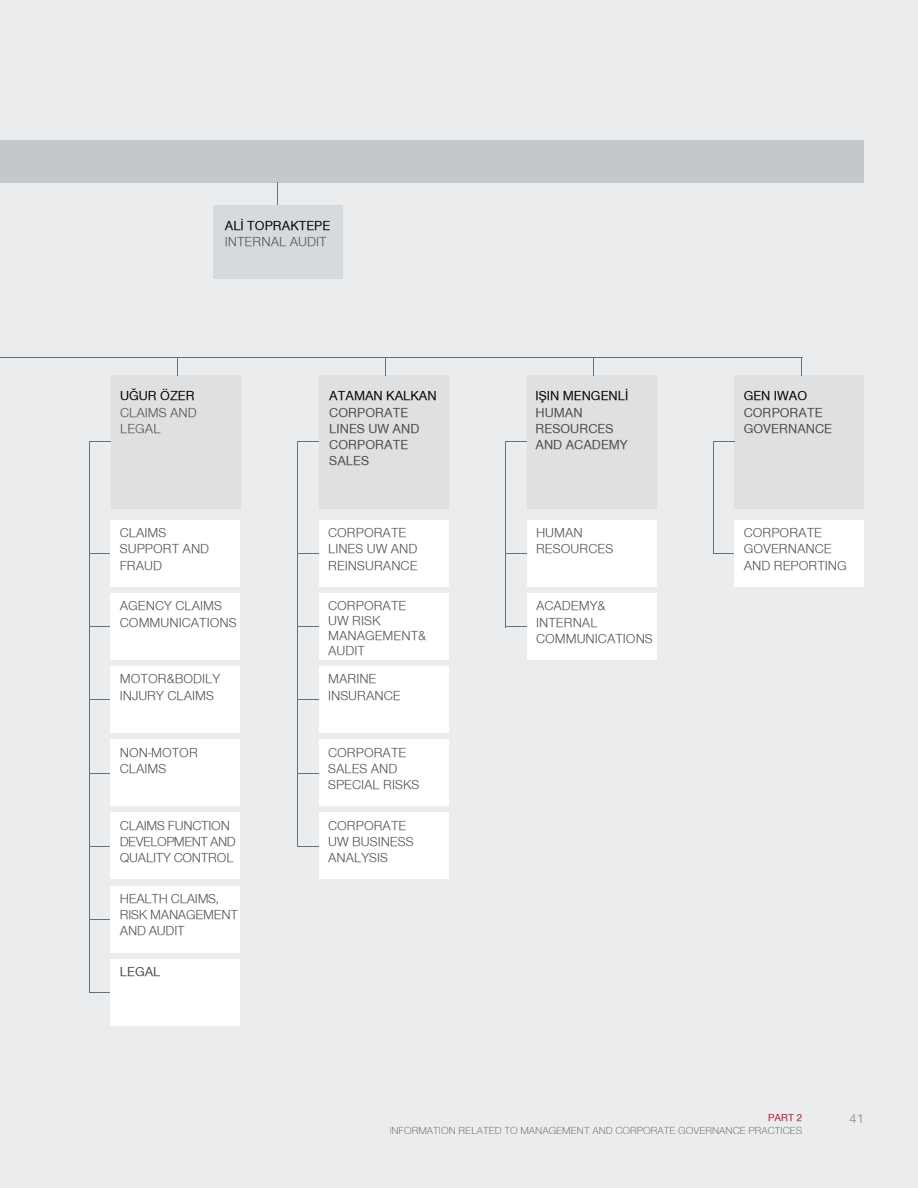
<style>
.page{position:relative;width:918px;height:1188px;background:#eaecee}
.page>*{position:absolute;margin:0;border:0;box-sizing:border-box;transform-origin:0 0}
.t1{font:13.5px/16.2px "Nimbus Sans Novus";color:#4d4d4f}
.t2{font:500 13.5px/16.2px "Nimbus Sans Novus";color:#4d4d4f}
.t3{font:13.5px/16.2px "Nimbus Sans Novus";letter-spacing:-.02em;color:#4d4d4f}
.t4{font:500 13.5px "Nimbus Sans Novus";color:#000}
.t5{font:300 13.5px "Nimbus Sans Novus";color:#58595b}
.t6{font:300 10.5px "Nimbus Sans Novus";color:#4d4d4f}
.t7{font:500 10.5px "Nimbus Sans Novus";color:#cc1337}
</style>
<div class="page">
<div style="left:850px;top:1114px;width:11px;height:9px;background:#eaecee"></div>
<div style="left:769px;top:1114px;width:33px;height:7px;background:#eaecee"></div>
<div style="left:390px;top:1126px;width:412px;height:8px;background:#eaecee"></div>
<div style="left:0;top:140px;width:864px;height:43px;background:#c4c8cb"></div>
<div style="left:213px;top:205px;width:129px;height:74px;background:#d7dadc"></div>
<hr style="left:0;top:358px;width:802px;height:1px;background:#67717e">
<div style="left:111px;top:375px;width:129px;height:134px;background:#dee0e2"></div>
<div style="left:527px;top:375px;width:129px;height:134px;background:#dee0e2"></div>
<div style="left:319px;top:375px;width:129px;height:134px;background:#dee0e2"></div>
<div style="left:735px;top:375px;width:129px;height:134px;background:#dee0e2"></div>
<hr style="left:89px;top:442px;width:1px;height:551px;background:#67717e">
<svg style="left:90px;top:442px;width:21px;height:1px"></svg>
<svg style="left:90px;top:553px;width:21px;height:1px"></svg>
<svg style="left:90px;top:626px;width:21px;height:1px"></svg>
<svg style="left:90px;top:700px;width:21px;height:1px"></svg>
<svg style="left:90px;top:773px;width:21px;height:1px"></svg>
<svg style="left:90px;top:846px;width:21px;height:1px"></svg>
<svg style="left:90px;top:919px;width:21px;height:1px"></svg>
<svg style="left:90px;top:992px;width:21px;height:1px"></svg>
<div style="left:111px;top:520px;width:129px;height:67px;background:#fff"></div>
<div style="left:111px;top:593px;width:129px;height:67px;background:#fff"></div>
<div style="left:111px;top:666px;width:129px;height:67px;background:#fff"></div>
<div style="left:111px;top:739px;width:129px;height:67px;background:#fff"></div>
<div style="left:111px;top:812px;width:129px;height:67px;background:#fff"></div>
<div style="left:111px;top:886px;width:129px;height:67px;background:#fff"></div>
<div style="left:111px;top:959px;width:129px;height:67px;background:#fff"></div>
<hr style="left:298px;top:442px;width:1px;height:405px;background:#67717e">
<svg style="left:298px;top:442px;width:21px;height:1px"></svg>
<svg style="left:299px;top:553px;width:20px;height:1px"></svg>
<svg style="left:299px;top:626px;width:20px;height:1px"></svg>
<svg style="left:298px;top:700px;width:21px;height:1px"></svg>
<svg style="left:299px;top:773px;width:20px;height:1px"></svg>
<svg style="left:299px;top:846px;width:20px;height:1px"></svg>
<div style="left:319px;top:520px;width:129px;height:67px;background:#fff"></div>
<div style="left:319px;top:593px;width:129px;height:67px;background:#fff"></div>
<div style="left:319px;top:666px;width:129px;height:67px;background:#fff"></div>
<div style="left:319px;top:739px;width:129px;height:67px;background:#fff"></div>
<div style="left:319px;top:812px;width:129px;height:67px;background:#fff"></div>
<hr style="left:505px;top:442px;width:1px;height:185px;background:#67717e">
<svg style="left:506px;top:442px;width:21px;height:1px"></svg>
<svg style="left:506px;top:553px;width:21px;height:1px"></svg>
<svg style="left:506px;top:626px;width:21px;height:1px"></svg>
<div style="left:527px;top:520px;width:129px;height:67px;background:#fff"></div>
<div style="left:527px;top:593px;width:129px;height:67px;background:#fff"></div>
<hr style="left:713px;top:442px;width:1px;height:112px;background:#67717e">
<svg style="left:714px;top:442px;width:20px;height:1px"></svg>
<svg style="left:714px;top:553px;width:20px;height:1px"></svg>
<div style="left:734px;top:520px;width:130px;height:67px;background:#fff"></div>
<svg style="left:178px;top:358px;width:1px;height:17px"></svg>
<svg style="left:386px;top:358px;width:1px;height:17px"></svg>
<svg style="left:593px;top:359px;width:1px;height:16px"></svg>
<svg style="left:801px;top:359px;width:1px;height:16px"></svg>
<svg style="left:277px;top:183px;width:1px;height:22px"></svg>
<p class="t4" style="left:225px;top:218px;width:107px">ALİ TOPRAKTEPE</p>
<p class="t1" style="left:225px;top:234px;width:103px">INTERNAL AUDIT</p>
<p class="t4" style="left:120px;top:388px;width:76px">UĞUR ÖZER</p>
<p class="t1" style="left:120px;top:404px;width:78px">CLAIMS AND<br>LEGAL</p>
<p class="t4" style="left:329px;top:388px;width:109px">ATAMAN KALKAN</p>
<p class="t2" style="left:329px;top:404px;width:92px">CORPORATE<br>LINES UW AND<br>CORPORATE<br>SALES</p>
<p class="t1" style="left:120px;top:524px;width:91px">CLAIMS<br>SUPPORT AND<br>FRAUD</p>
<p class="t1" style="left:120px;top:598px;width:118px">AGENCY CLAIMS<br>COMMUNICATIONS</p>
<p class="t1" style="left:120px;top:671px;width:102px">MOTOR&amp;BODILY<br>INJURY CLAIMS</p>
<p class="t1" style="left:120px;top:744px;width:80px">NON-MOTOR<br>CLAIMS</p>
<p class="t3" style="left:120px;top:817px;width:117px">CLAIMS FUNCTION<br>DEVELOPMENT AND<br>QUALITY CONTROL</p>
<p class="t3" style="left:120px;top:890px;width:120px">HEALTH CLAIMS,<br>RISK MANAGEMENT<br>AND AUDIT</p>
<p class="t2" style="left:120px;top:963px;width:42px">LEGAL</p>
<p class="t1" style="left:328px;top:524px;width:91px">CORPORATE<br>LINES UW AND<br>REINSURANCE</p>
<p class="t1" style="left:328px;top:598px;width:100px;line-height:15px">CORPORATE<br>UW RISK<br>MANAGEMENT&amp;<br>AUDIT</p>
<p class="t1" style="left:328px;top:671px;width:74px">MARINE<br>INSURANCE</p>
<p class="t1" style="left:328px;top:744px;width:93px">CORPORATE<br>SALES AND<br>SPECIAL RISKS</p>
<p class="t1" style="left:328px;top:817px;width:87px">CORPORATE<br>UW BUSINESS<br>ANALYSIS</p>
<p class="t4" style="left:535px;top:388px;width:94px">IŞIN MENGENLİ</p>
<p class="t2" style="left:535px;top:404px;width:94px">HUMAN<br>RESOURCES<br>AND ACADEMY</p>
<p class="t1" style="left:536px;top:524px;width:79px">HUMAN<br>RESOURCES</p>
<p class="t1" style="left:536px;top:598px;width:118px">ACADEMY&amp;<br>INTERNAL<br>COMMUNICATIONS</p>
<p class="t4" style="left:744px;top:388px;width:65px">GEN IWAO</p>
<p class="t2" style="left:744px;top:404px;width:90px">CORPORATE<br>GOVERNANCE</p>
<p class="t1" style="left:744px;top:524px;width:105px">CORPORATE<br>GOVERNANCE<br>AND REPORTING</p>
<p class="t7" style="left:768px;top:1111px;width:36px">PART 2</p>
<p class="t5" style="left:849px;top:1111px;width:17px">41</p>
<p class="t6" style="left:389px;top:1124px;width:414px">INFORMATION RELATED TO MANAGEMENT AND CORPORATE GOVERNANCE PRACTICES</p>
</div>
